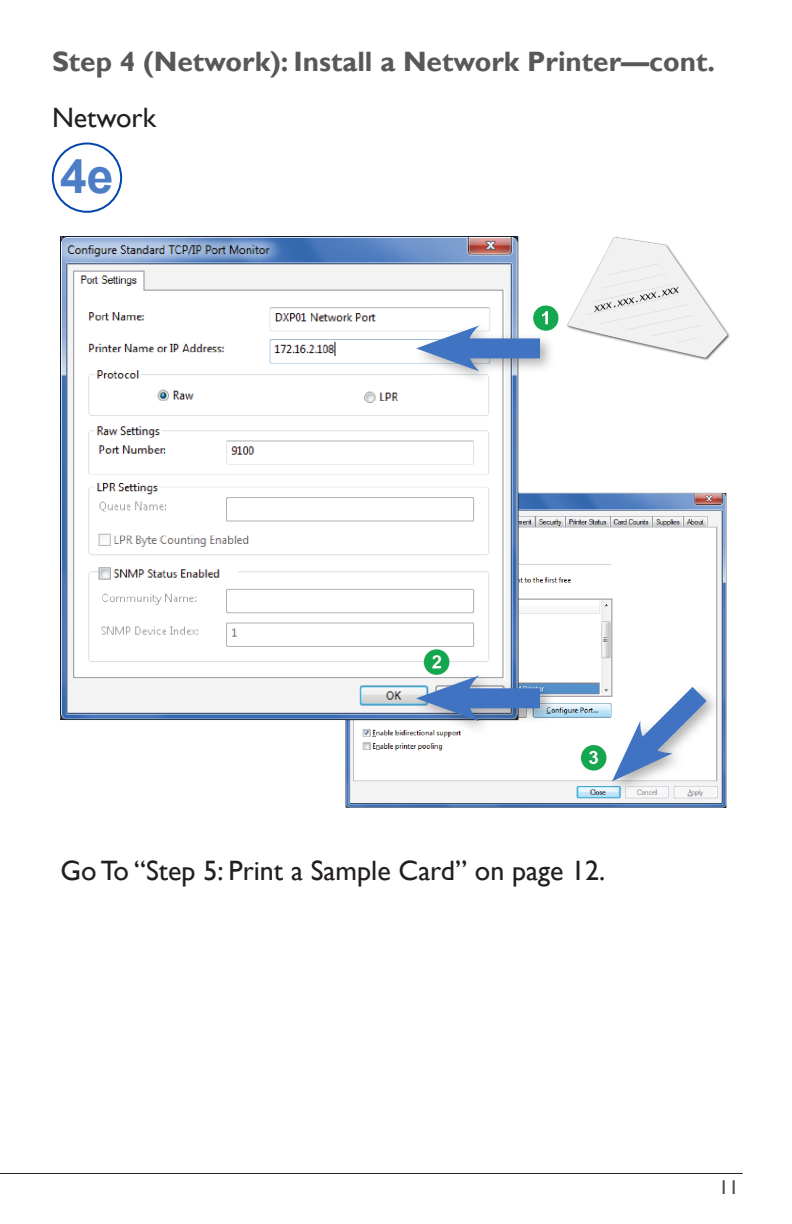
<style>
.page{position:relative;width:792px;height:1224px;background:#fff}
.page>*{position:absolute;margin:0;border:0;box-sizing:border-box;transform-origin:0 0}
.StepLetter{font:700 48px "Arial";color:#4d7dc6}
.GoTo{font:28px "Gill Sans";color:#231f20}
.H2_continue{font:700 28px "Gill Sans";color:#57585a}
.t1{font:20px "Gill Sans";color:#4b4c4d}
</style>
<div class="page">
<hr style="left:0;top:1173px;width:743px;height:1px;background:#231f20">
<div style="left:52px;top:143px;width:70px;height:70px;border:2px solid #0046ad;border-radius:50%"></div>
<img style="left:60px;top:236px;width:670px;height:572px">
<div style="left:412px;top:321px;width:144px;height:65px;background:#231f20;opacity:.35"></div>
<div style="left:453px;top:338px;width:87px;height:20px;background:#4074c2"></div>
<svg style="left:416px;top:325px;width:63px;height:46px"></svg>
<div style="left:412px;top:671px;width:144px;height:65px;background:#231f20;opacity:.35"></div>
<div style="left:453px;top:688px;width:87px;height:20px;background:#4074c2"></div>
<svg style="left:416px;top:675px;width:63px;height:46px"></svg>
<div style="left:608px;top:683px;width:113px;height:113px;background:#231f20;opacity:.35"></div>
<svg style="left:610px;top:666px;width:118px;height:117px"></svg>
<p class="H2_continue" style="left:52px;top:45px;width:665px">Step 4 (Network): Install a Network Printer—cont.</p>
<p class="GoTo" style="left:52px;top:102px;width:106px">Network</p>
<p class="StepLetter" style="left:60px;top:144px;width:55px">4e</p>
<p class="GoTo" style="left:60px;top:854px;width:546px">Go To “Step 5: Print a Sample Card” on page 12.</p>
<p class="t1" style="left:719px;top:1175px;width:21px">11</p>
</div>
